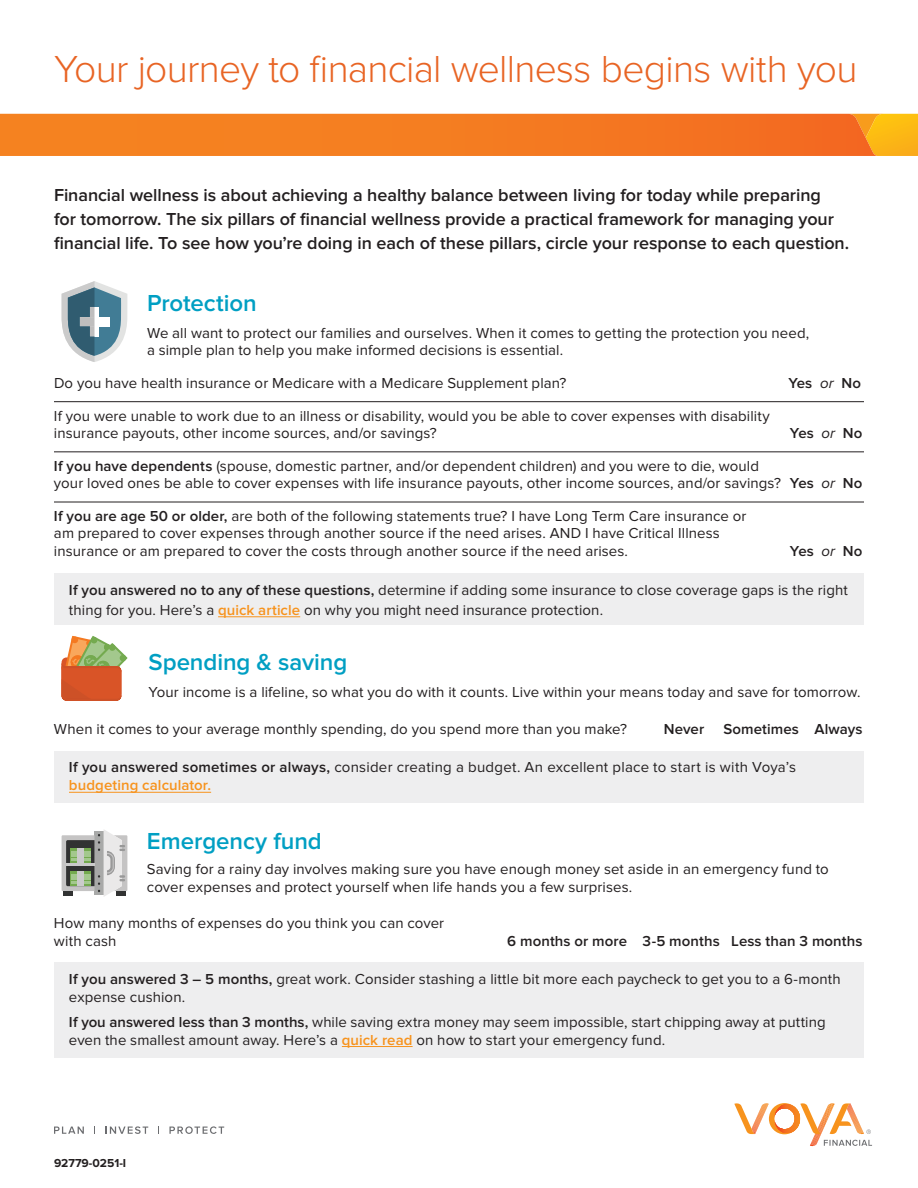
<style>
.page{position:relative;width:918px;height:1188px;background:#fff}
.page>*{position:absolute;margin:0;border:0;box-sizing:border-box;transform-origin:0 0}
.V-Title_Big_K_O{font:300 39px "Proxima Nova";letter-spacing:-.02em;color:#e86424}
.V-Title_Big_K_O-2{font:600 24px "Proxima Nova";letter-spacing:-.005em;color:#009fc3}
.V-Title_Big_K_O-3{font:600 18px/24px "Proxima Nova";letter-spacing:-.005em;color:#231f20}
.V-Title_Big_K_O-4{font:15px/17.2px "Proxima Nova";letter-spacing:.005em;color:#231f20}
.V-Title_Big_K_O-5{font:600 15px "Proxima Nova";letter-spacing:.005em;color:#231f20}
.text{font:700 12px "Proxima Nova";color:#231f20}
.s1{font-weight:400;font-style:italic}
.s2{font-weight:600}
.s3{font-style:italic}
.s4{font-weight:600;color:#f7931d}
</style>
<div class="page">
<div style="left:54px;top:963px;width:810px;height:95px;background:#eeeeef"></div>
<div style="left:54px;top:751px;width:810px;height:51px;background:#eeeeef"></div>
<div style="left:54px;top:573px;width:810px;height:52px;background:#eeeeef"></div>
<svg style="left:54px;top:1127px;width:30px;height:7px"></svg>
<svg style="left:106px;top:1126px;width:42px;height:8px"></svg>
<svg style="left:169px;top:1126px;width:55px;height:8px"></svg>
<svg style="left:734px;top:1103px;width:138px;height:44px"></svg>
<hr style="left:54px;top:401px;width:810px;height:1px;background:#231f20">
<hr style="left:54px;top:451px;width:810px;height:1px;background:#231f20">
<hr style="left:54px;top:502px;width:810px;height:1px;background:#231f20">
<hr style="left:218px;top:617px;width:82px;height:1px;background:#f7931d">
<hr style="left:69px;top:792px;width:142px;height:1px;background:#f7931d">
<hr style="left:342px;top:1046px;width:71px;height:1px;background:#f7931d">
<svg style="left:62px;top:830px;width:65px;height:67px"></svg>
<div style="left:77px;top:849px;width:7px;height:14px;background:#cbcbcb"></div>
<hr style="left:66px;top:863px;width:28px;height:3px;background:#cbcbcb">
<svg style="left:62px;top:281px;width:65px;height:81px"></svg>
<svg style="left:62px;top:636px;width:65px;height:65px"></svg>
<svg style="left:0;top:114px;width:918px;height:42px"></svg>
<p class="V-Title_Big_K_O" style="left:54px;top:46px;width:805px">Your journey to financial wellness begins with you</p>
<p class="V-Title_Big_K_O-3" style="left:54px;top:183px;width:797px">Financial wellness is about achieving a healthy balance between living for today while preparing<br>for tomorrow. The six pillars of financial wellness provide a practical framework for managing your financial life. To see how you’re doing in each of these pillars, circle your response to each question.</p>
<p class="V-Title_Big_K_O-2" style="left:147px;top:290px;width:111px">Protection</p>
<p class="V-Title_Big_K_O-4" style="left:147px;top:324px;width:664px">We all want to protect our families and ourselves. When it comes to getting the protection you need, a simple plan to help you make informed decisions is essential.</p>
<p class="V-Title_Big_K_O-4" style="left:54px;top:374px;width:514px">Do you have health insurance or Medicare with a Medicare Supplement plan?</p>
<p class="V-Title_Big_K_O-5" style="left:788px;top:374px;width:74px">Yes <span class="s1">or</span> No</p>
<p class="V-Title_Big_K_O-4" style="left:54px;top:407px;width:717px">If you were unable to work due to an illness or disability, would you be able to cover expenses with disability insurance payouts, other income sources, and/or savings?</p>
<p class="V-Title_Big_K_O-5" style="left:790px;top:424px;width:74px">Yes <span class="s1">or</span> No</p>
<p class="V-Title_Big_K_O-4" style="left:54px;top:457px;width:810px"><span class="s2">If you have dependents</span> (spouse, domestic partner, and/or dependent children) and you were to die, would<br>your loved ones be able to cover expenses with life insurance payouts, other income sources, and/or savings? <span class="s2">Yes</span> <span class="s3">or</span> <span class="s2">No</span></p>
<p class="V-Title_Big_K_O-4" style="left:54px;top:508px;width:694px"><span class="s2">If you are age 50 or older,</span> are both of the following statements true? I have Long Term Care insurance or am prepared to cover expenses through another source if the need arises. AND I have Critical Illness insurance or am prepared to cover the costs through another source if the need arises.</p>
<p class="V-Title_Big_K_O-5" style="left:790px;top:542px;width:74px">Yes <span class="s1">or</span> No</p>
<p class="V-Title_Big_K_O-4" style="left:69px;top:581px;width:780px;line-height:19.5px"><span class="s2">If you answered no to any of these questions,</span> determine if adding some insurance to close coverage gaps is the right thing for you. Here’s a <span class="s4">quick article</span> on why you might need insurance protection.</p>
<p class="V-Title_Big_K_O-2" style="left:149px;top:648px;width:200px">Spending &amp; saving</p>
<p class="V-Title_Big_K_O-4" style="left:148px;top:683px;width:713px">Your income is a lifeline, so what you do with it counts. Live within your means today and save for tomorrow.</p>
<p class="V-Title_Big_K_O-4" style="left:54px;top:721px;width:574px">When it comes to your average monthly spending, do you spend more than you make?</p>
<p class="V-Title_Big_K_O-5" style="left:664px;top:720px;width:42px">Never</p>
<p class="V-Title_Big_K_O-5" style="left:724px;top:720px;width:140px">Sometimes Always</p>
<p class="V-Title_Big_K_O-4" style="left:69px;top:759px;width:729px;line-height:18px"><span class="s2">If you answered sometimes or always,</span> consider creating a budget. An excellent place to start is with Voya’s <span class="s4">budgeting calculator.</span></p>
<p class="V-Title_Big_K_O-2" style="left:147px;top:827px;width:176px">Emergency fund</p>
<p class="V-Title_Big_K_O-4" style="left:147px;top:860px;width:683px;line-height:18px">Saving for a rainy day involves making sure you have enough money set aside in an emergency fund to cover expenses and protect yourself when life hands you a few surprises.</p>
<p class="V-Title_Big_K_O-4" style="left:54px;top:914px;width:392px;line-height:18px">How many months of expenses do you think you can cover with cash</p>
<p class="V-Title_Big_K_O-5" style="left:507px;top:932px;width:357px">6 months or more 3-5 months Less than 3 months</p>
<p class="V-Title_Big_K_O-4" style="left:69px;top:970px;width:773px;line-height:18px"><span class="s2">If you answered 3 – 5 months,</span> great work. Consider stashing a little bit more each paycheck to get you to a 6-month expense cushion.</p>
<p class="V-Title_Big_K_O-4" style="left:69px;top:1013px;width:758px;line-height:18px"><span class="s2">If you answered less than 3 months,</span> while saving extra money may seem impossible, start chipping away at putting even the smallest amount away. Here’s a <span class="s4">quick read</span> on how to start your emergency fund.</p>
<p class="text" style="left:54px;top:1156px;width:74px">92779-0251-I</p>
</div>
